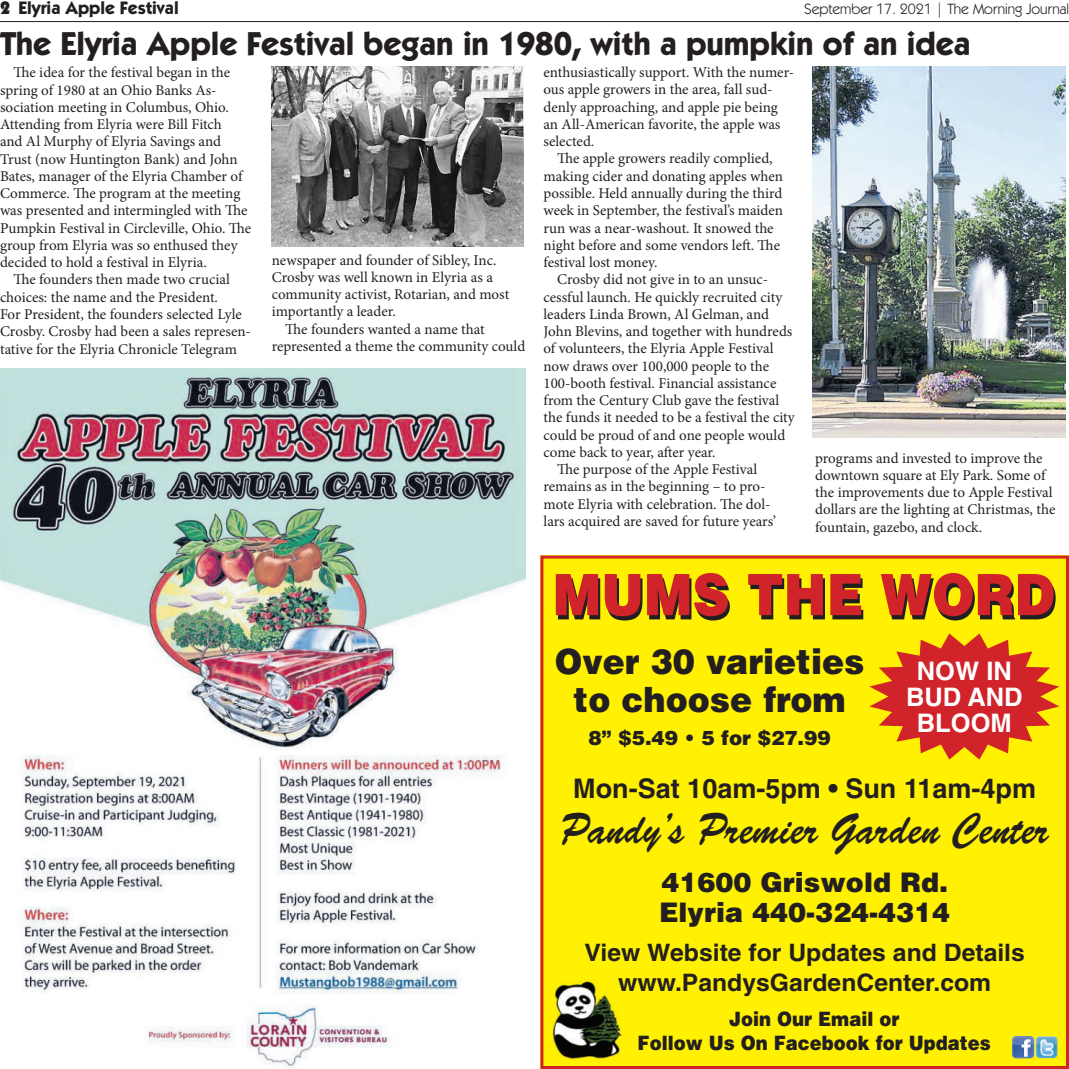
<style>
.page{position:relative;width:1069px;height:1069px;background:#fff}
.page>*{position:absolute;margin:0;border:0;box-sizing:border-box;transform-origin:0 0}
.t1{font:900 57px "Helvetica";color:#231f20;scale:.9 1}
.t2{font:43.5px "Brush Script";color:#231f20;scale:.87 1}
.t3{font:900 34.8px/38.1px "Helvetica";color:#231f20;text-align:center;scale:.95 1}
.t4{font:700 33px "Kabel IT Cby BT";color:#231f20}
.t5{font:900 27px/30px "Helvetica";color:#231f20}
.t6{font:700 27px "Helvetica";color:#231f20}
.t7{font:700 25.5px/26.2px "Helvetica";color:#fff;text-align:center}
.t8{font:700 24px/30px "Helvetica";color:#231f20;text-align:center}
.t9{font:900 19.95px "Helvetica";color:#231f20}
.t10{font:900 19.8px/24px "Helvetica";color:#231f20;text-align:center;scale:.91 1}
.t11{font:700 18px "Kabel IT Cby BT";color:#231f20}
.t12{font:15px/17.2px "Minion Pro";color:#231f20}
.t13{font:15px "Kabel IT Cby BT";color:#231f20}
.s1{font-weight:900}
</style>
<div class="page">
<hr style="left:0;top:21px;width:1068px;height:1px;background:#231f20">
<img style="left:812px;top:66px;width:253px;height:371px">
<img style="left:272px;top:66px;width:251px;height:180px">
<img style="left:0;top:368px;width:525px;height:699px">
<div style="left:540px;top:555px;width:528px;height:513px;background:#fff101"></div>
<img style="left:1011px;top:1036px;width:46px;height:21px">
<img style="left:552px;top:981px;width:70px;height:76px">
<div style="left:540px;top:555px;width:528px;height:513px;border:3px solid #d1232a"></div>
<svg style="left:869px;top:633px;width:190px;height:126px"></svg>
<p class="t11" style="left:0;top:1px;width:180px"><span class="s1">2</span> Elyria Apple Festival</p>
<p class="t13" style="left:804px;top:4px;width:266px">September 17. 2021 | The Morning Journal</p>
<h3 class="t4" style="left:0;top:31px;width:971px">The Elyria Apple Festival began in 1980, with a pumpkin of an idea</h3>
<p class="t12" style="left:543px;top:65px;width:252px">enthusiastically support. With the numer&shy;ous apple growers in the area, fall sud&shy;denly approaching, and apple pie being an All-American favorite, the apple was selected.</p>
<p class="t12" style="left:543px;top:152px;width:241px;text-indent:14px">The apple growers readily complied, making cider and donating apples when possible. Held annually during the third week in September, the festival’s maiden run was a near-washout. It snowed the night before and some vendors left. The festival lost money.</p>
<p class="t12" style="left:557px;top:272px;width:213px">Crosby did not give in to an unsuc-</p>
<p class="t12" style="left:543px;top:290px;width:240px">cessful launch. He quickly recruited city</p>
<p class="t12" style="left:543px;top:307px;width:227px">leaders Linda Brown, Al Gelman, and</p>
<p class="t12" style="left:543px;top:324px;width:250px">John Blevins, and together with hundreds</p>
<p class="t12" style="left:543px;top:341px;width:231px">of volunteers, the Elyria Apple Festival</p>
<p class="t12" style="left:543px;top:359px;width:227px">now draws over 100,000 people to the</p>
<p class="t12" style="left:543px;top:376px;width:234px">100-booth festival. Financial assistance</p>
<p class="t12" style="left:543px;top:393px;width:237px">from the Century Club gave the festival</p>
<p class="t12" style="left:543px;top:410px;width:253px">the funds it needed to be a festival the city</p>
<p class="t12" style="left:543px;top:428px;width:243px">could be proud of and one people would</p>
<p class="t12" style="left:543px;top:445px;width:174px">come back to year, after year.</p>
<p class="t12" style="left:557px;top:462px;width:202px">The purpose of the Apple Festival</p>
<p class="t12" style="left:543px;top:479px;width:223px">remains as in the beginning – to pro-</p>
<p class="t12" style="left:543px;top:497px;width:228px">mote Elyria with celebration. The dol-</p>
<p class="t12" style="left:543px;top:514px;width:234px">lars acquired are saved for future years’</p>
<p class="t12" style="left:0;top:66px;width:253px;text-indent:14px">The idea for the festival began in the spring of 1980 at an Ohio Banks As&shy;sociation meeting in Columbus, Ohio.<br>Attending from Elyria were Bill Fitch<br>and Al Murphy of Elyria Savings and Trust (now Huntington Bank) and John Bates, manager of the Elyria Chamber of Commerce. The program at the meeting was presented and intermingled with The Pumpkin Festival in Circleville, Ohio. The group from Elyria was so enthused they decided to hold a festival in Elyria.</p>
<p class="t12" style="left:0;top:273px;width:252px;text-indent:14px">The founders then made two crucial choices: the name and the President.<br>For President, the founders selected Lyle Crosby. Crosby had been a sales represen&shy;tative for the Elyria Chronicle Telegram</p>
<p class="t12" style="left:272px;top:253px;width:226px">newspaper and founder of Sibley, Inc.</p>
<p class="t12" style="left:272px;top:270px;width:223px">Crosby was well known in Elyria as a</p>
<p class="t12" style="left:272px;top:287px;width:239px">community activist, Rotarian, and most</p>
<p class="t12" style="left:272px;top:305px;width:126px">importantly a leader.</p>
<p class="t12" style="left:285px;top:322px;width:201px">The founders wanted a name that</p>
<p class="t12" style="left:272px;top:339px;width:255px">represented a theme the community could</p>
<p class="t12" style="left:815px;top:451px;width:241px">programs and invested to improve the downtown square at Ely Park. Some of the improvements due to Apple Festival dollars are the lighting at Christmas, the fountain, gazebo, and clock.</p>
<h1 class="t1" style="left:554px;top:578px;width:559px">MUMS THE WORD</h1>
<h3 class="t3" style="left:554px;top:646px;width:327px">Over 30 varieties to choose from</h3>
<h3 class="t9" style="left:588px;top:730px;width:243px">8” $5.49 • 5 for $27.99</h3>
<h3 class="t7" style="left:905px;top:660px;width:118px">NOW IN<br>BUD AND<br>BLOOM</h3>
<h3 class="t6" style="left:573px;top:778px;width:464px">Mon-Sat 10am-5pm • Sun 11am-4pm</h3>
<h2 class="t2" style="left:560px;top:804px;width:562px">Pandy’s Premier Garden Center</h2>
<h3 class="t5" style="left:659px;top:870px;width:293px">41600 Griswold Rd.<br>Elyria 440-324-4314</h3>
<h3 class="t8" style="left:584px;top:940px;width:442px">View Website for Updates and Details www.PandysGardenCenter.com</h3>
<h3 class="t10" style="left:637px;top:1009px;width:389px">Join Our Email or<br>Follow Us On Facebook for Updates</h3>
</div>
